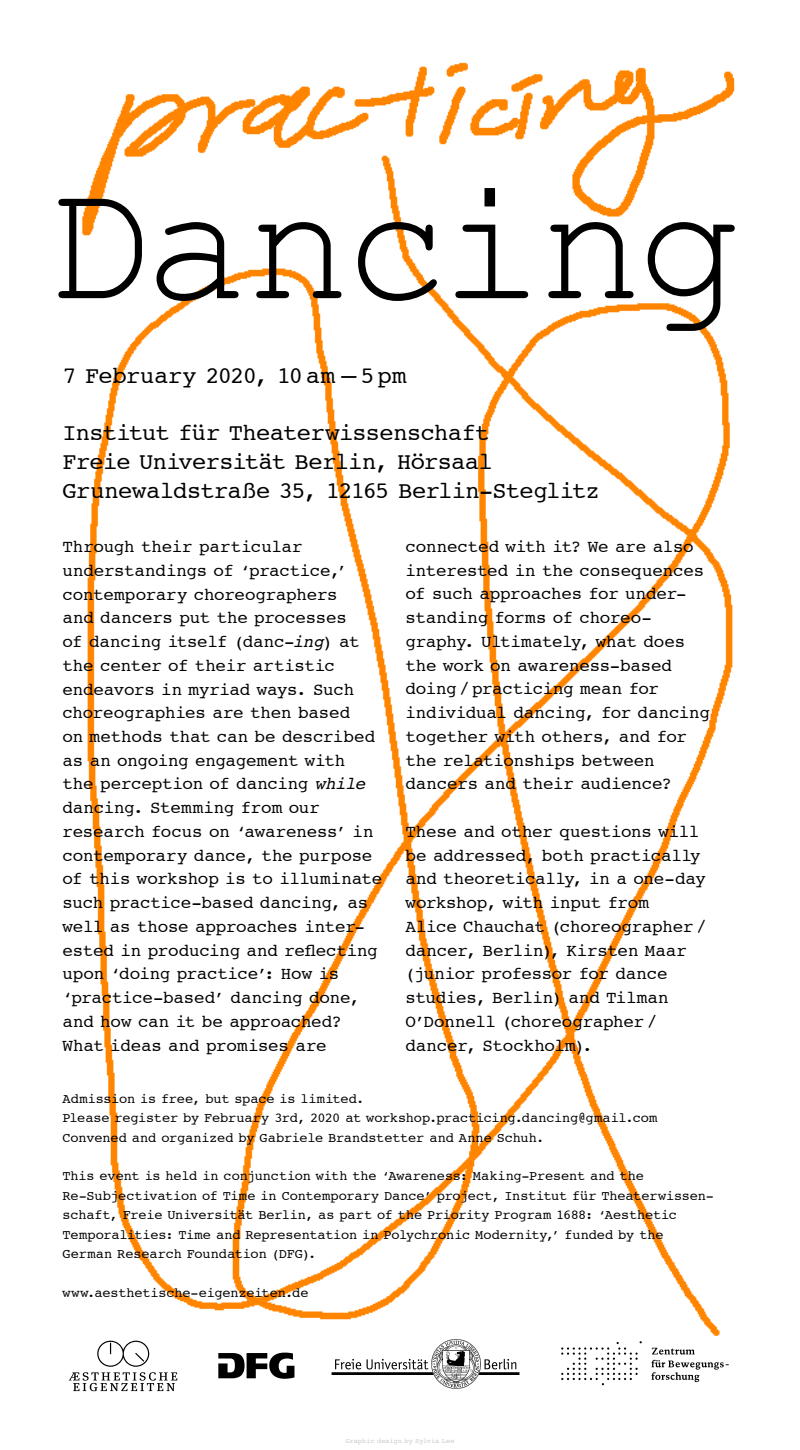
<style>
.page{position:relative;width:800px;height:1450px;background:#fff}
.page>*{position:absolute;margin:0;border:0;box-sizing:border-box;transform-origin:0 0}
.t1{font:173.88px "Courier New";letter-spacing:-.035em;color:#000}
.t2{font:23.75px/28.8px "Courier";letter-spacing:-.025em;color:#000}
.t3{font:17.5px/23.8px "Courier";letter-spacing:-.01em;color:#000}
.t4{font:13.62px/19.4px "Courier";letter-spacing:-.01em;color:#000}
.t5{font:6.88px "Courier";letter-spacing:.01em;color:#c8c8c8}
.s1{font-style:italic}
</style>
<div class="page">
<img style="left:87px;top:236px;width:646px;height:1100px">
<img style="left:82px;top:62px;width:653px;height:174px">
<svg style="left:69px;top:1341px;width:108px;height:50px"></svg>
<svg style="left:218px;top:1353px;width:76px;height:26px"></svg>
<svg style="left:332px;top:1339px;width:187px;height:50px"></svg>
<svg style="left:561px;top:1341px;width:81px;height:44px"></svg>
<svg style="left:651px;top:1348px;width:78px;height:34px"></svg>
<h1 class="t1" style="left:45px;top:136px;width:698px">Dancing</h1>
<h2 class="t2" style="left:62px;top:360px;width:345px">7 February 2020, 10am – 5pm</h2>
<h2 class="t2" style="left:62px;top:418px;width:539px">Institut für Theaterwissenschaft<br>Freie Universität Berlin, Hörsaal<br>Grunewaldstraße 35, 12165 Berlin-Steglitz</h2>
<p class="t3" style="left:62px;top:534px;width:321px">Through their particular understandings of ‘practice,’ contemporary choreographers<br>and dancers put the processes<br>of dancing itself (danc-<span class="s1">ing</span>) at the center of their artistic endeavors in myriad ways. Such choreographies are then based<br>on methods that can be described as an ongoing engagement with<br>the perception of dancing <span class="s1">while </span>dancing. Stemming from our research focus on ‘awareness’ in contemporary dance, the purpose of this workshop is to illuminate such practice-based dancing, as well as those approaches inter&shy;ested in producing and reflecting upon ‘doing practice’: How is ‘practice-based’ dancing done, and how can it be approached?<br>What ideas and promises are</p>
<p class="t3" style="left:405px;top:534px;width:306px">connected with it? We are also interested in the consequences of such approaches for under&shy;standing forms of choreo&shy;graphy. Ultimately, what does the work on awareness-based doing / practicing mean for individual dancing, for dancing together with others, and for the relationships between dancers and their audience?</p>
<p class="t3" style="left:405px;top:819px;width:303px">These and other questions will be addressed, both practically and theoretically, in a one-day workshop, with input from<br>Alice Chauchat (choreographer / dancer, Berlin), Kirsten Maar (junior professor for dance studies, Berlin) and Tilman<br>O’Donnell (choreographer / dancer, Stockholm).</p>
<p class="t4" style="left:62px;top:1089px;width:596px">Admission is free, but space is limited.<br>Please register by February 3rd, 2020 at workshop.practicing.dancing@gmail.com<br>Convened and organized by Gabriele Brandstetter and Anne Schuh.</p>
<p class="t4" style="left:62px;top:1166px;width:653px">This event is held in conjunction with the ‘Awareness: Making-Present and the Re-Subjectivation of Time in Contemporary Dance’ project, Institut für Theaterwissen&shy;schaft, Freie Universität Berlin, as part of the Priority Program 1688: ‘Aesthetic Temporalities: Time and Representation in Polychronic Modernity,’ funded by the German Research Foundation (DFG).</p>
<p class="t4" style="left:62px;top:1282px;width:248px">www.aesthetische-eigenzeiten.de</p>
<p class="t5" style="left:346px;top:1435px;width:110px">Graphic design by Sylvia Lee</p>
</div>
